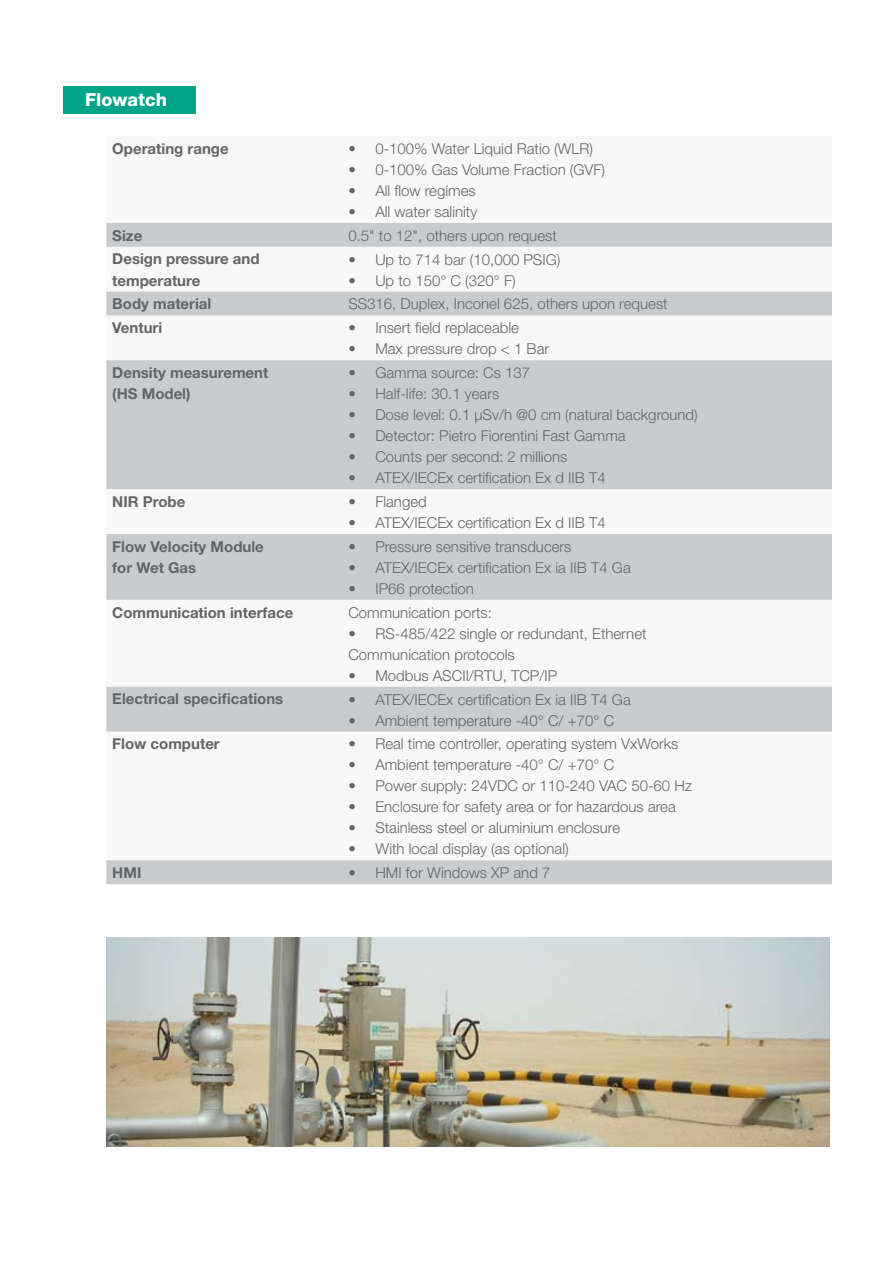
<style>
.page{position:relative;width:893px;height:1263px;background:#fff}
.page>*{position:absolute;margin:0;border:0;box-sizing:border-box;transform-origin:0 0}
.t1{font:800 18px "Helvetica Neue";color:#fff}
.t2{font:300 15px/21px "Helvetica Neue";color:#646567}
.t3{font:700 15px/21px "Helvetica Neue";color:#646567}
</style>
<div class="page">
<div style="left:64px;top:86px;width:132px;height:27px;background:#00a486"></div>
<img style="left:106px;top:937px;width:723px;height:210px">
<svg style="left:106px;top:223px;width:726px;height:661px"></svg>
<p class="t1" style="left:85px;top:88px;width:84px">Flowatch</p>
<p class="t3" style="left:112px;top:138px;width:118px">Operating range</p>
<p class="t2" style="left:348px;top:138px;width:246px">• 0-100% Water Liquid Ratio (WLR)</p>
<p class="t2" style="left:348px;top:159px;width:258px">• 0-100% Gas Volume Fraction (GVF)</p>
<p class="t2" style="left:348px;top:180px;width:129px">• All flow regimes</p>
<p class="t2" style="left:348px;top:201px;width:130px">• All water salinity</p>
<p class="t3" style="left:112px;top:224px;width:31px">Size</p>
<p class="t2" style="left:348px;top:225px;width:210px">0.5" to 12", others upon request</p>
<p class="t3" style="left:112px;top:248px;width:149px">Design pressure and temperature</p>
<p class="t2" style="left:348px;top:248px;width:214px">• Up to 714 bar (10,000 PSIG)</p>
<p class="t2" style="left:348px;top:269px;width:169px">• Up to 150° C (320° F)</p>
<p class="t3" style="left:112px;top:293px;width:101px">Body material</p>
<p class="t2" style="left:348px;top:293px;width:321px">SS316, Duplex, Inconel 625, others upon request</p>
<p class="t3" style="left:112px;top:317px;width:52px">Venturi</p>
<p class="t2" style="left:348px;top:317px;width:172px">• Insert field replaceable</p>
<p class="t2" style="left:348px;top:338px;width:202px">• Max pressure drop &lt; 1 Bar</p>
<p class="t3" style="left:112px;top:362px;width:158px">Density measurement (HS Model)</p>
<p class="t2" style="left:348px;top:362px;width:183px">• Gamma source: Cs 137</p>
<p class="t2" style="left:348px;top:383px;width:152px">• Half-life: 30.1 years</p>
<p class="t2" style="left:348px;top:404px;width:351px">• Dose level: 0.1 µSv/h @0 cm (natural background)</p>
<p class="t2" style="left:348px;top:425px;width:279px">• Detector: Pietro Fiorentini Fast Gamma</p>
<p class="t2" style="left:348px;top:446px;width:220px">• Counts per second: 2 millions</p>
<p class="t2" style="left:348px;top:467px;width:259px">• ATEX/IECEx certification Ex d IIB T4</p>
<p class="t3" style="left:112px;top:491px;width:75px">NIR Probe</p>
<p class="t2" style="left:348px;top:491px;width:80px">• Flanged</p>
<p class="t2" style="left:348px;top:512px;width:259px">• ATEX/IECEx certification Ex d IIB T4</p>
<p class="t3" style="left:112px;top:535px;width:153px">Flow Velocity Module for Wet Gas</p>
<p class="t2" style="left:348px;top:536px;width:225px">• Pressure sensitive transducers</p>
<p class="t2" style="left:348px;top:557px;width:284px">• ATEX/IECEx certification Ex ia IIB T4 Ga</p>
<p class="t2" style="left:348px;top:578px;width:127px">• IP66 protection</p>
<p class="t3" style="left:112px;top:601px;width:183px">Communication interface</p>
<p class="t2" style="left:348px;top:601px;width:145px">Communication ports:</p>
<p class="t2" style="left:348px;top:622px;width:300px">• RS-485/422 single or redundant, Ethernet<br>Communication protocols</p>
<p class="t2" style="left:348px;top:664px;width:210px">• Modbus ASCII/RTU, TCP/IP</p>
<p class="t3" style="left:112px;top:688px;width:173px">Electrical specifications</p>
<p class="t2" style="left:348px;top:688px;width:284px">• ATEX/IECEx certification Ex ia IIB T4 Ga</p>
<p class="t2" style="left:348px;top:709px;width:267px">• Ambient temperature -40° C/ +70° C</p>
<p class="t3" style="left:112px;top:733px;width:109px">Flow computer</p>
<p class="t2" style="left:348px;top:733px;width:332px">• Real time controller, operating system VxWorks</p>
<p class="t2" style="left:348px;top:754px;width:267px">• Ambient temperature -40° C/ +70° C</p>
<p class="t2" style="left:348px;top:775px;width:345px">• Power supply: 24VDC or 110-240 VAC 50-60 Hz</p>
<p class="t2" style="left:348px;top:796px;width:329px">• Enclosure for safety area or for hazardous area</p>
<p class="t2" style="left:348px;top:817px;width:273px">• Stainless steel or aluminium enclosure</p>
<p class="t2" style="left:348px;top:838px;width:222px">• With local display (as optional)</p>
<p class="t3" style="left:112px;top:862px;width:31px">HMI</p>
<p class="t2" style="left:348px;top:862px;width:204px">• HMI for Windows XP and 7</p>
</div>
